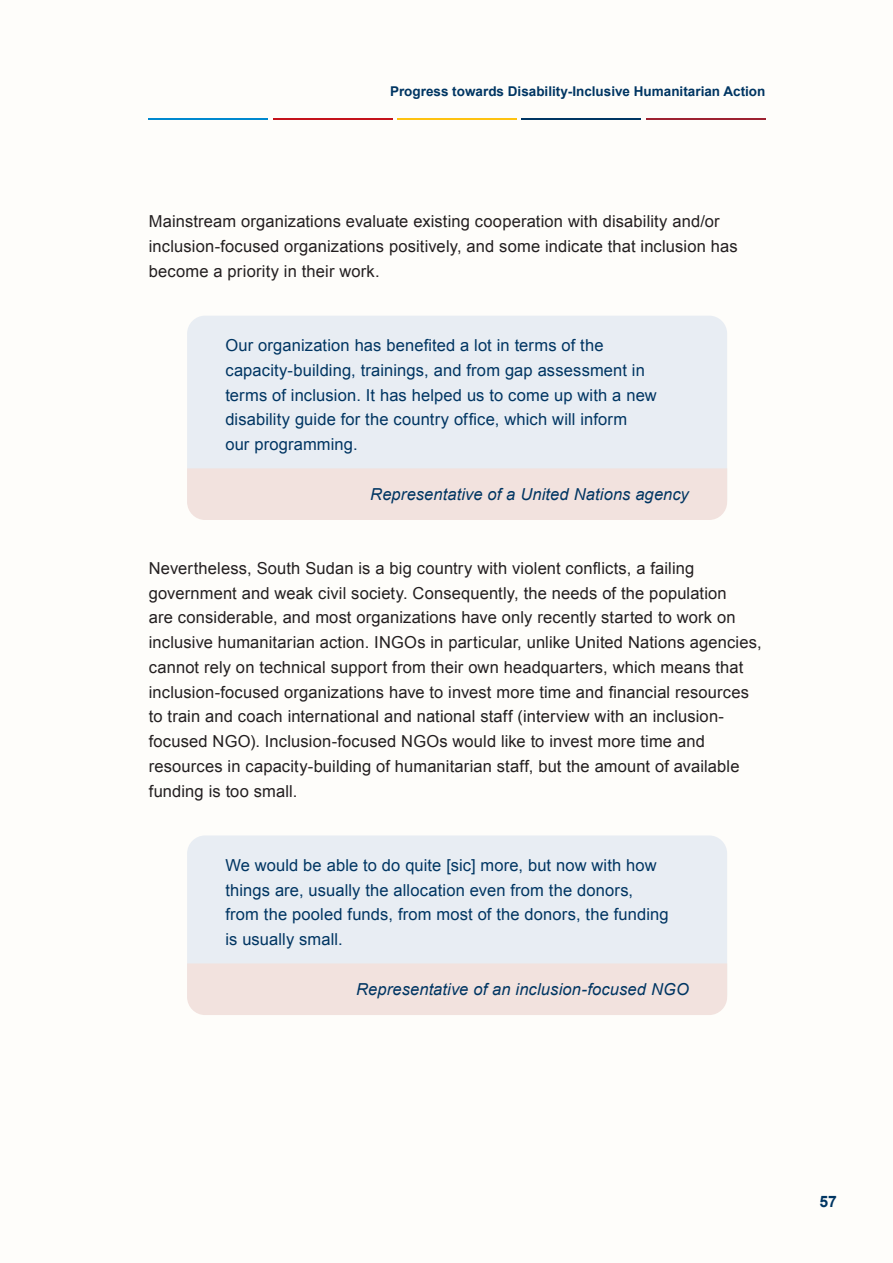
<style>
.page{position:relative;width:893px;height:1263px;background:#fefdfa}
.page>*{position:absolute;margin:0;border:0;box-sizing:border-box;transform-origin:0 0}
.Body{font:16.5px/24.8px "Arial";letter-spacing:.01em;color:#231f20}
.t1{font:16.5px/24.8px "Arial";letter-spacing:.01em;color:#003562}
.Quote_Interviewee{font:italic 16.5px "Arial";letter-spacing:.01em;color:#003562}
.t2{font:700 15.75px "Arial";color:#003562}
.t3{font:700 13.5px "Arial";color:#003562}
</style>
<div class="page">
<hr style="left:149px;top:119px;width:119px;height:1px;background:#0088ce">
<hr style="left:273px;top:119px;width:119px;height:1px;background:#c4121a">
<hr style="left:398px;top:119px;width:119px;height:1px;background:#fec210">
<hr style="left:522px;top:119px;width:119px;height:1px;background:#003562">
<hr style="left:646px;top:119px;width:119px;height:1px;background:#9d2130">
<div style="left:187px;top:316px;width:540px;height:201px;background:#e8edf3;border-radius:18px"></div>
<div style="left:187px;top:468px;width:540px;height:52px;background:#f2e2de"></div>
<div style="left:187px;top:835px;width:540px;height:177px;background:#e8edf3;border-radius:18px"></div>
<div style="left:187px;top:963px;width:540px;height:52px;background:#f2e2de"></div>
<p class="t3" style="left:390px;top:82px;width:377px">Progress towards Disability-Inclusive Humanitarian Action</p>
<p class="Body" style="left:149px;top:209px;width:590px">Mainstream organizations evaluate existing cooperation with disability and/or inclusion-focused organizations positively, and some indicate that inclusion has become a priority in their work.</p>
<p class="t1" style="left:225px;top:333px;width:433px">Our organization has benefited a lot in terms of the capacity-building, trainings, and from gap assessment in terms of inclusion. It has helped us to come up with a new disability guide for the country office, which will inform<br>our programming.</p>
<p class="Quote_Interviewee" style="left:370px;top:483px;width:320px">Representative of a United Nations agency</p>
<p class="Body" style="left:149px;top:556px;width:614px">Nevertheless, South Sudan is a big country with violent conflicts, a failing government and weak civil society. Consequently, the needs of the population<br>are considerable, and most organizations have only recently started to work on inclusive humanitarian action. INGOs in particular, unlike United Nations agencies, cannot rely on technical support from their own headquarters, which means that inclusion-focused organizations have to invest more time and financial resources to train and coach international and national staff (interview with an inclusion&shy;focused NGO). Inclusion-focused NGOs would like to invest more time and resources in capacity-building of humanitarian staff, but the amount of available funding is too small.</p>
<p class="t1" style="left:225px;top:853px;width:445px">We would be able to do quite [sic] more, but now with how things are, usually the allocation even from the donors, from the pooled funds, from most of the donors, the funding is usually small.</p>
<p class="Quote_Interviewee" style="left:356px;top:978px;width:334px">Representative of an inclusion-focused NGO</p>
<p class="t2" style="left:819px;top:1191px;width:19px">57</p>
</div>
